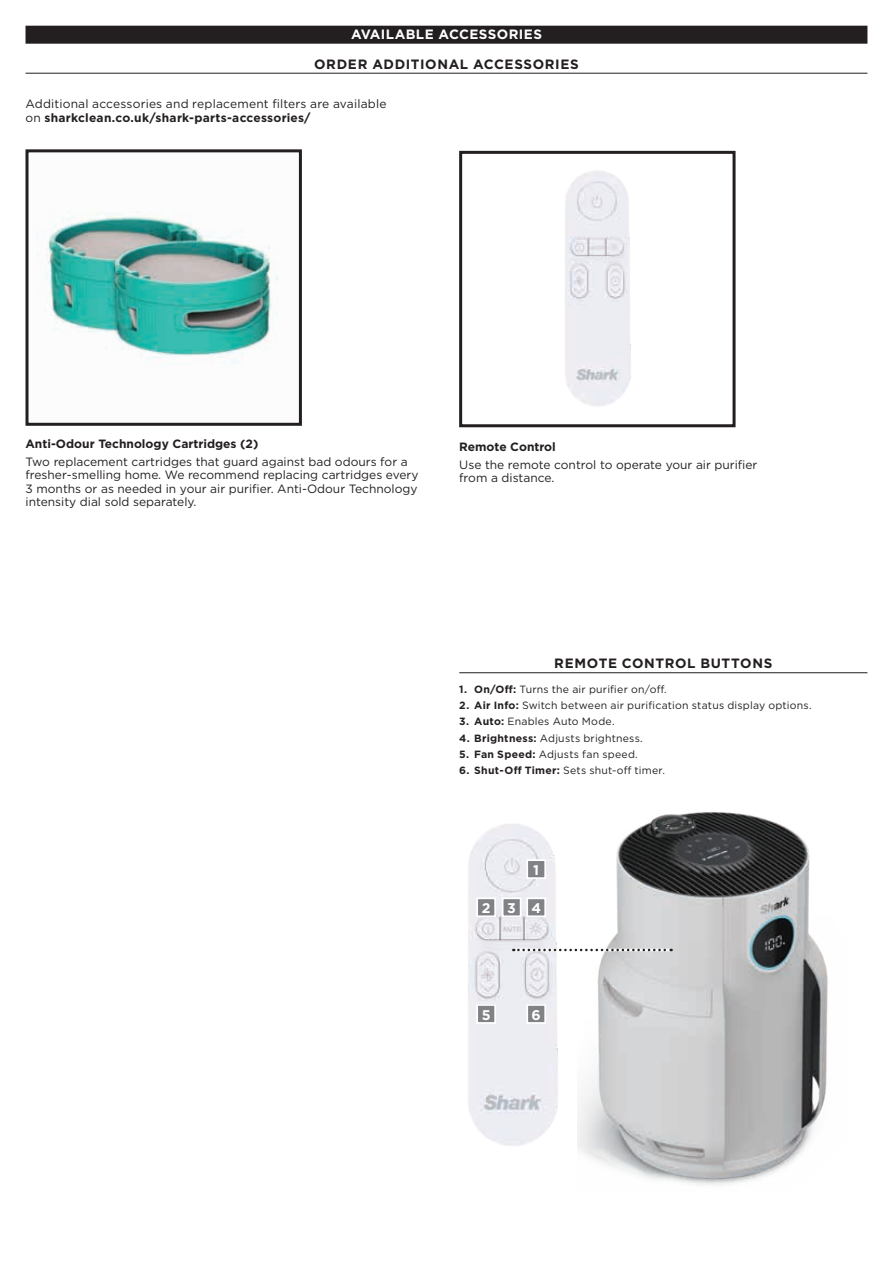
<style>
.page{position:relative;width:893px;height:1263px;background:#fff}
.page>*{position:absolute;margin:0;border:0;box-sizing:border-box;transform-origin:0 0}
.t1{font:700 14.1px "Gotham";color:#fff}
.t2{font:700 13.5px "Gotham";letter-spacing:.045em;color:#231f20}
.t3{font:700 13.5px "Gotham";letter-spacing:.03em;color:#fff}
.t4{font:12px/13.5px "Gotham";color:#231f20}
.t5{font:700 12px "Gotham";color:#231f20}
.t6{font:10.5px "Gotham";letter-spacing:.02em;color:#231f20}
.s1{font-weight:700}
</style>
<div class="page">
<div style="left:26px;top:26px;width:841px;height:18px;background:#231f20"></div>
<hr style="left:26px;top:73px;width:841px;height:1px;background:#231f20">
<hr style="left:459px;top:672px;width:408px;height:1px;background:#231f20">
<img style="left:36px;top:211px;width:243px;height:152px">
<div style="left:26px;top:149px;width:276px;height:277px;border:3px solid #231f20"></div>
<img style="left:577px;top:812px;width:251px;height:373px">
<img style="left:468px;top:824px;width:93px;height:322px">
<div style="left:527px;top:860px;width:18px;height:18px;background:#808285"></div>
<div style="left:526px;top:859px;width:20px;height:20px;border:2px solid #fff"></div>
<div style="left:477px;top:1005px;width:18px;height:18px;background:#808285"></div>
<div style="left:476px;top:1004px;width:20px;height:20px;border:2px solid #fff"></div>
<div style="left:527px;top:1005px;width:18px;height:18px;background:#808285"></div>
<div style="left:526px;top:1004px;width:20px;height:20px;border:2px solid #fff"></div>
<div style="left:477px;top:898px;width:18px;height:18px;background:#808285"></div>
<div style="left:476px;top:897px;width:20px;height:20px;border:2px solid #fff"></div>
<div style="left:527px;top:898px;width:18px;height:18px;background:#808285"></div>
<div style="left:526px;top:897px;width:20px;height:20px;border:2px solid #fff"></div>
<div style="left:503px;top:898px;width:18px;height:18px;background:#808285"></div>
<div style="left:502px;top:897px;width:19px;height:20px;border:2px solid #fff"></div>
<img style="left:565px;top:170px;width:66px;height:236px">
<div style="left:459px;top:151px;width:276px;height:276px;border:3px solid #231f20"></div>
<svg style="left:513px;top:949px;width:159px;height:2px"></svg>
<p class="t3" style="left:351px;top:26px;width:192px">AVAILABLE ACCESSORIES</p>
<p class="t2" style="left:314px;top:55px;width:266px">ORDER ADDITIONAL ACCESSORIES</p>
<p class="t4" style="left:26px;top:97px;width:362px">Additional accessories and replacement filters are available on <span class="s1">sharkclean.co.uk/shark-parts-accessories/</span></p>
<p class="t5" style="left:26px;top:436px;width:234px">Anti-Odour Technology Cartridges (2)</p>
<p class="t4" style="left:26px;top:454px;width:394px">Two replacement cartridges that guard against bad odours for a fresher-smelling home. We recommend replacing cartridges every 3 months or as needed in your air purifier. Anti-Odour Technology intensity dial sold separately.</p>
<p class="t5" style="left:459px;top:439px;width:98px">Remote Control</p>
<p class="t4" style="left:459px;top:457px;width:300px">Use the remote control to operate your air purifier from a distance.</p>
<p class="t2" style="left:554px;top:654px;width:220px">REMOTE CONTROL BUTTONS</p>
<p class="t6" style="left:459px;top:682px;width:209px"><span class="s1">1. On/Off:</span> Turns the air purifier on/off.</p>
<p class="t6" style="left:459px;top:699px;width:354px"><span class="s1">2. Air Info:</span> Switch between air purification status display options.</p>
<p class="t6" style="left:459px;top:715px;width:157px"><span class="s1">3. Auto:</span> Enables Auto Mode.</p>
<p class="t6" style="left:459px;top:731px;width:185px"><span class="s1">4. Brightness:</span> Adjusts brightness.</p>
<p class="t6" style="left:459px;top:747px;width:180px"><span class="s1">5. Fan Speed:</span> Adjusts fan speed.</p>
<p class="t6" style="left:459px;top:764px;width:207px"><span class="s1">6. Shut-Off Timer:</span> Sets shut-off timer.</p>
<p class="t1" style="left:533px;top:860px;width:7px">1</p>
<p class="t1" style="left:482px;top:898px;width:61px">234</p>
<p class="t1" style="left:482px;top:1005px;width:10px">5</p>
<p class="t1" style="left:532px;top:1005px;width:11px">6</p>
</div>
